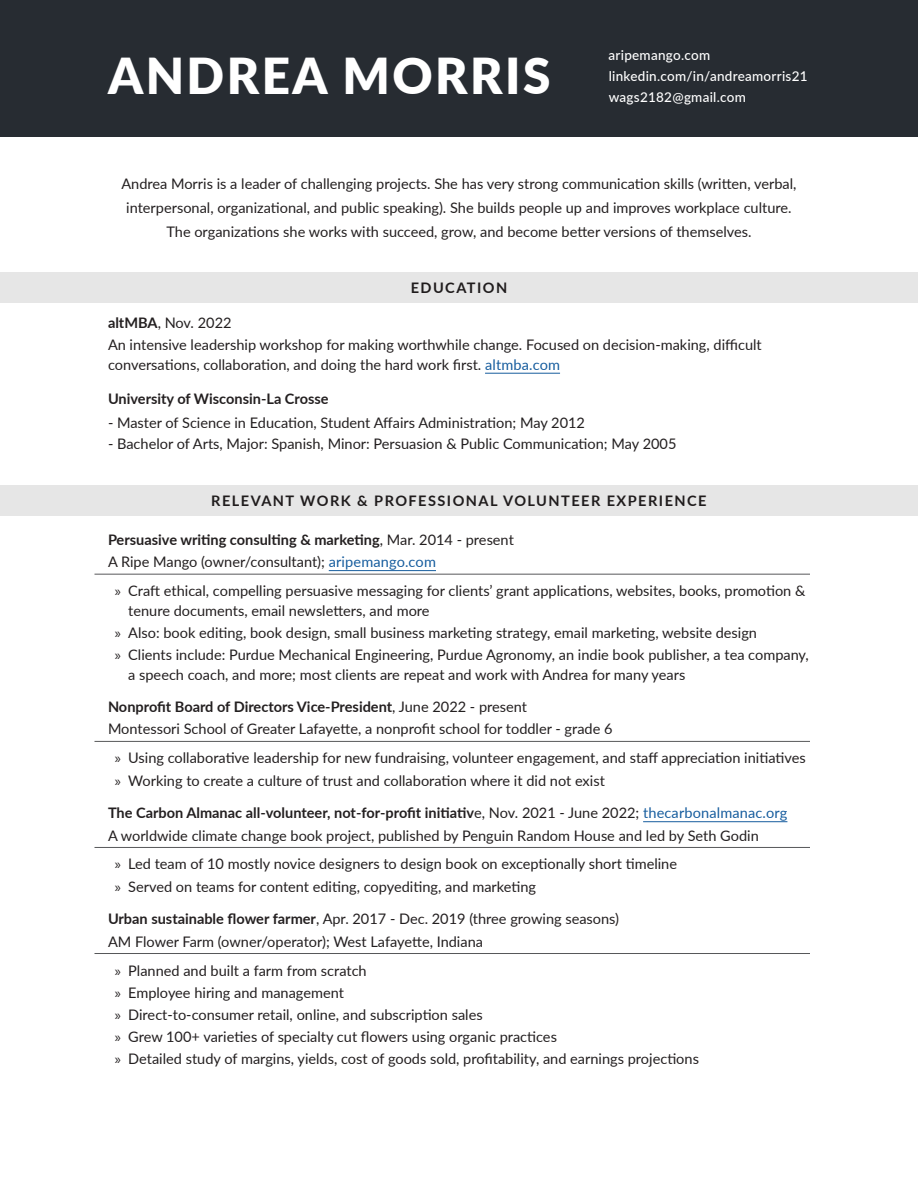
<style>
.page{position:relative;width:918px;height:1188px;background:#fff}
.page>*{position:absolute;margin:0;border:0;box-sizing:border-box;transform-origin:0 0}
.t1{font:900 49.5px "Lato";letter-spacing:.05em;color:#fff}
.Description{font:14.55px/19.5px "Lato";color:#231f20}
.Place{font:14.55px "Lato";color:#231f20}
.Job_title{font:700 14.55px "Lato";color:#231f20}
.Job_title-2{font:14.55px "Lato";color:#231f20}
.Job_Title{font:14.55px "Lato";color:#231f20}
.Headings{font:700 14.55px "Lato";letter-spacing:.1em;color:#231f20}
.t2{font:500 13.5px "Lato";letter-spacing:.02em;color:#fff}
.s1{font-weight:700}
.s2{color:#175d9e}
.s3{font-weight:400}
.s4{font-family:"Myriad Pro"}
.s5{font-weight:400;color:#175d9e}
</style>
<div class="page">
<hr style="left:485px;top:373px;width:75px;height:1px;background:#175d9e">
<hr style="left:94px;top:574px;width:716px;height:1px;background:#57585a">
<hr style="left:329px;top:570px;width:107px;height:1px;background:#175d9e">
<hr style="left:94px;top:741px;width:716px;height:1px;background:#57585a">
<hr style="left:643px;top:821px;width:144px;height:1px;background:#175d9e">
<hr style="left:94px;top:847px;width:716px;height:1px;background:#57585a">
<hr style="left:94px;top:953px;width:716px;height:1px;background:#57585a">
<div style="left:0;top:272px;width:918px;height:31px;background:#e6e6e6"></div>
<div style="left:0;top:485px;width:918px;height:30px;background:#e6e6e6"></div>
<div style="left:0;top:0;width:918px;height:136px;background:#272c32"></div>
<p class="t1" style="left:108px;top:39px;width:444px">ANDREA MORRIS</p>
<p class="t2" style="left:609px;top:45px;width:103px">aripemango.com</p>
<p class="t2" style="left:609px;top:66px;width:200px">linkedin.com/in/andreamorris21</p>
<p class="t2" style="left:609px;top:88px;width:139px">wags2182@gmail.com</p>
<p class="Description" style="left:121px;top:171px;width:677px;line-height:24px;text-align:center">Andrea Morris is a leader of challenging projects. She has very strong communication skills (written, verbal, interpersonal, organizational, and public speaking). She builds people up and improves workplace culture.<br>The organizations she works with succeed, grow, and become better versions of themselves.</p>
<p class="Headings" style="left:411px;top:277px;width:98px">EDUCATION</p>
<p class="Description" style="left:108px;top:312px;width:125px"><span class="s1">altMBA</span>, Nov. 2022</p>
<p class="Description" style="left:108px;top:335px;width:655px">An intensive leadership workshop for making worthwhile change. Focused on decision-making, difficult conversations, collaboration, and doing the hard work first. <span class="s2">altmba.com</span></p>
<p class="Job_title" style="left:108px;top:388px;width:222px">University of Wisconsin-La Crosse</p>
<p class="Job_Title" style="left:108px;top:413px;width:479px">- Master of Science in Education, Student Affairs Administration; May 2012</p>
<p class="Description" style="left:108px;top:434px;width:570px">- Bachelor of Arts, Major: Spanish, Minor: Persuasion &amp; Public Communication; May 2005</p>
<p class="Headings" style="left:211px;top:490px;width:497px">RELEVANT WORK &amp; PROFESSIONAL VOLUNTEER EXPERIENCE</p>
<p class="Job_title" style="left:108px;top:529px;width:407px">Persuasive writing consulting &amp; marketing<span class="s3">, Mar. 2014 - present</span></p>
<p class="Place" style="left:108px;top:552px;width:329px">A Ripe Mango (owner/consultant); <span class="s2">aripemango.com</span></p>
<p class="Description" style="left:128px;top:581px;width:679px;text-indent:-14px"><span class="s4">»</span> Craft ethical, compelling persuasive messaging for clients’ grant applications, websites, books, promotion &amp; tenure documents, email newsletters, and more</p>
<p class="Description" style="left:115px;top:622px;width:644px"><span class="s4">»</span> Also: book editing, book design, small business marketing strategy, email marketing, website design</p>
<p class="Description" style="left:128px;top:644px;width:682px;text-indent:-14px"><span class="s4">»</span> Clients include: Purdue Mechanical Engineering, Purdue Agronomy, an indie book publisher, a tea company, a speech coach, and more; most clients are repeat and work with Andrea for many years</p>
<p class="Job_title" style="left:108px;top:696px;width:421px">Nonprofit Board of Directors Vice-President<span class="s3">, June 2022 - present</span></p>
<p class="Place" style="left:108px;top:719px;width:506px">Montessori School of Greater Lafayette, a nonprofit school for toddler - grade 6</p>
<p class="Description" style="left:115px;top:748px;width:693px"><span class="s4">»</span> Using collaborative leadership for new fundraising, volunteer engagement, and staff appreciation initiatives</p>
<p class="Description" style="left:115px;top:770px;width:492px"><span class="s4">»</span> Working to create a culture of trust and collaboration where it did not exist</p>
<p class="Job_title" style="left:108px;top:802px;width:681px">The Carbon Almanac all-volunteer, not-for-profit initiativ<span class="s3">e, Nov. 2021 - June 2022;</span> <span class="s5">thecarbonalmanac.org</span></p>
<p class="Place" style="left:108px;top:825px;width:652px">A worldwide climate change book project, published by Penguin Random House and led by Seth Godin</p>
<p class="Description" style="left:115px;top:854px;width:564px"><span class="s4">»</span> Led team of 10 mostly novice designers to design book on exceptionally short timeline</p>
<p class="Description" style="left:115px;top:876px;width:423px"><span class="s4">»</span> Served on teams for content editing, copyediting, and marketing</p>
<p class="Job_title-2" style="left:108px;top:909px;width:513px"><span class="s1">Urban sustainable flower farmer</span>, Apr. 2017 - Dec. 2019 (three growing seasons)</p>
<p class="Place" style="left:108px;top:931px;width:377px">AM Flower Farm (owner/operator); West Lafayette, Indiana</p>
<p class="Description" style="left:115px;top:960px;width:254px"><span class="s4">»</span> Planned and built a farm from scratch</p>
<p class="Description" style="left:115px;top:982px;width:231px"><span class="s4">»</span> Employee hiring and management</p>
<p class="Description" style="left:115px;top:1004px;width:369px"><span class="s4">»</span> Direct-to-consumer retail, online, and subscription sales</p>
<p class="Description" style="left:115px;top:1026px;width:444px"><span class="s4">»</span> Grew 100+ varieties of specialty cut flowers using organic practices</p>
<p class="Description" style="left:115px;top:1049px;width:586px"><span class="s4">»</span> Detailed study of margins, yields, cost of goods sold, profitability, and earnings projections</p>
</div>
